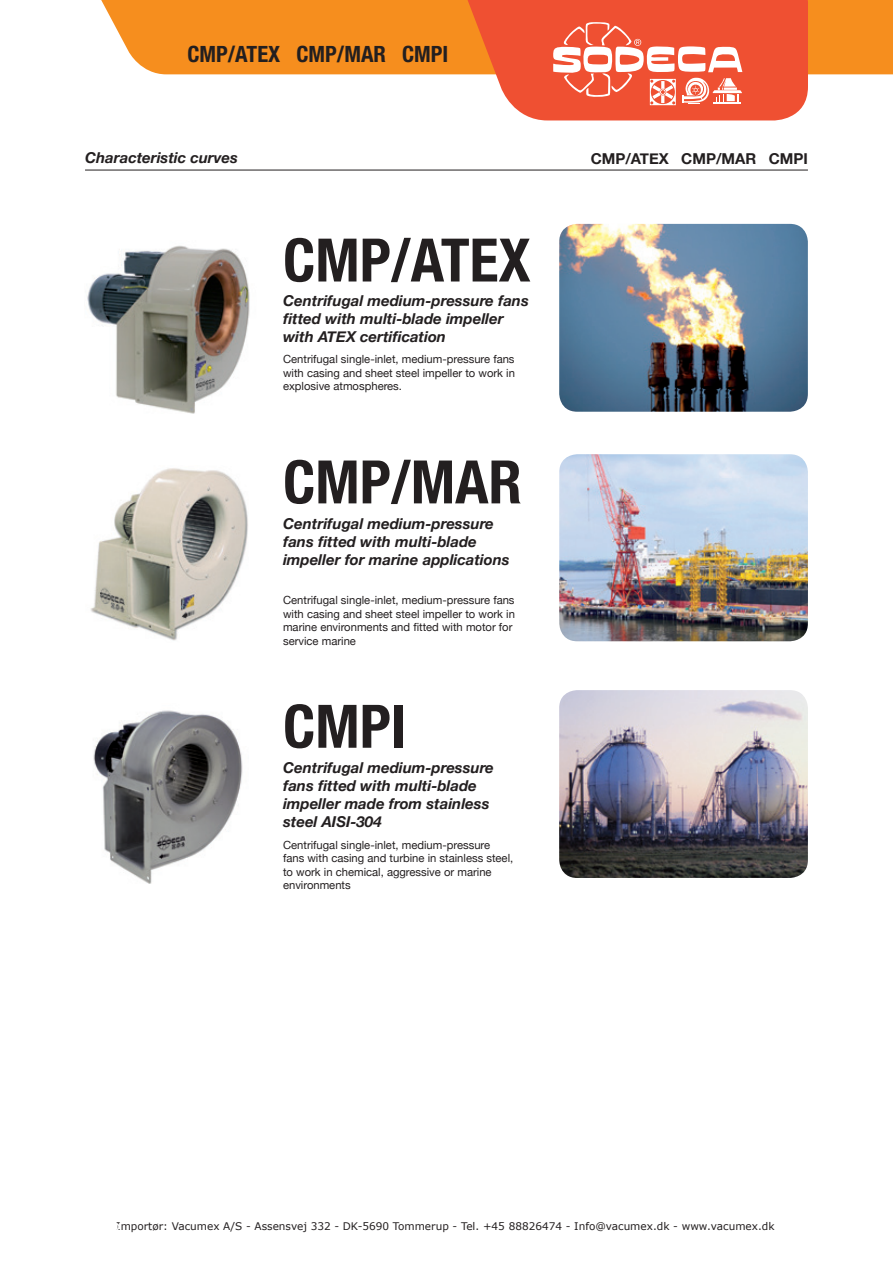
<style>
.page{position:relative;width:893px;height:1263px;background:#fff}
.page>*{position:absolute;margin:0;border:0;box-sizing:border-box;transform-origin:0 0}
.CAPÇALERA_NOM{font:700 condensed 60px "Helvetica Neue";color:#231f20}
.t1{font:700 condensed 22.5px "Helvetica Neue";color:#231f20}
.TEXT_TITOL{font:italic 700 15px/18px "Helvetica Neue";color:#231f20}
.SUBTITOL{font:italic 700 15px "Helvetica Neue";color:#231f20}
.TAULA_TITOL{font:700 15px "Helvetica Neue";color:#231f20}
.TEXT_SUBTITOL8PT{font:11.25px/13.5px "Helvetica Neue";color:#231f20}
.t2{font:10.5px "Verdana";color:#231f20}
</style>
<div class="page">
<div style="left:101px;top:0;width:792px;height:74px;background:#f68e1e"></div>
<svg style="left:456px;top:0;width:352px;height:120px;background:#f27053"></svg>
<img style="left:87px;top:245px;width:163px;height:169px">
<img style="left:93px;top:710px;width:150px;height:174px">
<img style="left:90px;top:468px;width:158px;height:173px">
<img style="left:559px;top:224px;width:249px;height:188px">
<img style="left:559px;top:454px;width:249px;height:187px">
<img style="left:559px;top:690px;width:249px;height:188px">
<hr style="left:85px;top:170px;width:723px;height:1px;background:#231f20">
<p class="t1" style="left:187px;top:40px;width:263px">CMP/ATEX CMP/MAR CMPI</p>
<p class="SUBTITOL" style="left:85px;top:146px;width:154px">Characteristic curves</p>
<p class="CAPÇALERA_NOM" style="left:283px;top:210px;width:249px">CMP/ATEX</p>
<p class="TEXT_TITOL" style="left:283px;top:292px;width:247px">Centrifugal medium-pressure fans fitted with multi-blade impeller with ATEX certification</p>
<p class="TEXT_SUBTITOL8PT" style="left:283px;top:353px;width:233px;text-align:justify">Centrifugal single-inlet, medium-pressure fans with casing and sheet steel impeller to work in explosive atmospheres.</p>
<p class="CAPÇALERA_NOM" style="left:283px;top:432px;width:240px">CMP/MAR</p>
<p class="TEXT_TITOL" style="left:283px;top:515px;width:228px">Centrifugal medium-pressure fans fitted with multi-blade impeller for marine applications</p>
<p class="TEXT_SUBTITOL8PT" style="left:283px;top:594px;width:233px">Centrifugal single-inlet, medium-pressure fans with casing and sheet steel impeller to work in marine environments and fitted with motor for service marine</p>
<p class="CAPÇALERA_NOM" style="left:283px;top:676px;width:125px">CMPI</p>
<p class="TEXT_TITOL" style="left:283px;top:759px;width:212px">Centrifugal medium-pressure fans fitted with multi-blade impeller made from stainless steel AISI-304</p>
<p class="TEXT_SUBTITOL8PT" style="left:283px;top:839px;width:232px">Centrifugal single-inlet, medium-pressure fans with casing and turbine in stainless steel, to work in chemical, aggressive or marine environments</p>
<p class="TAULA_TITOL" style="left:591px;top:146px;width:219px">CMP/ATEX CMP/MAR CMPI</p>
<p class="t2" style="left:116px;top:1219px;width:660px">Importør: Vacumex A/S - Assensvej 332 - DK-5690 Tommerup - Tel. +45 88826474 - Info@vacumex.dk - www.vacumex.dk</p>
</div>
